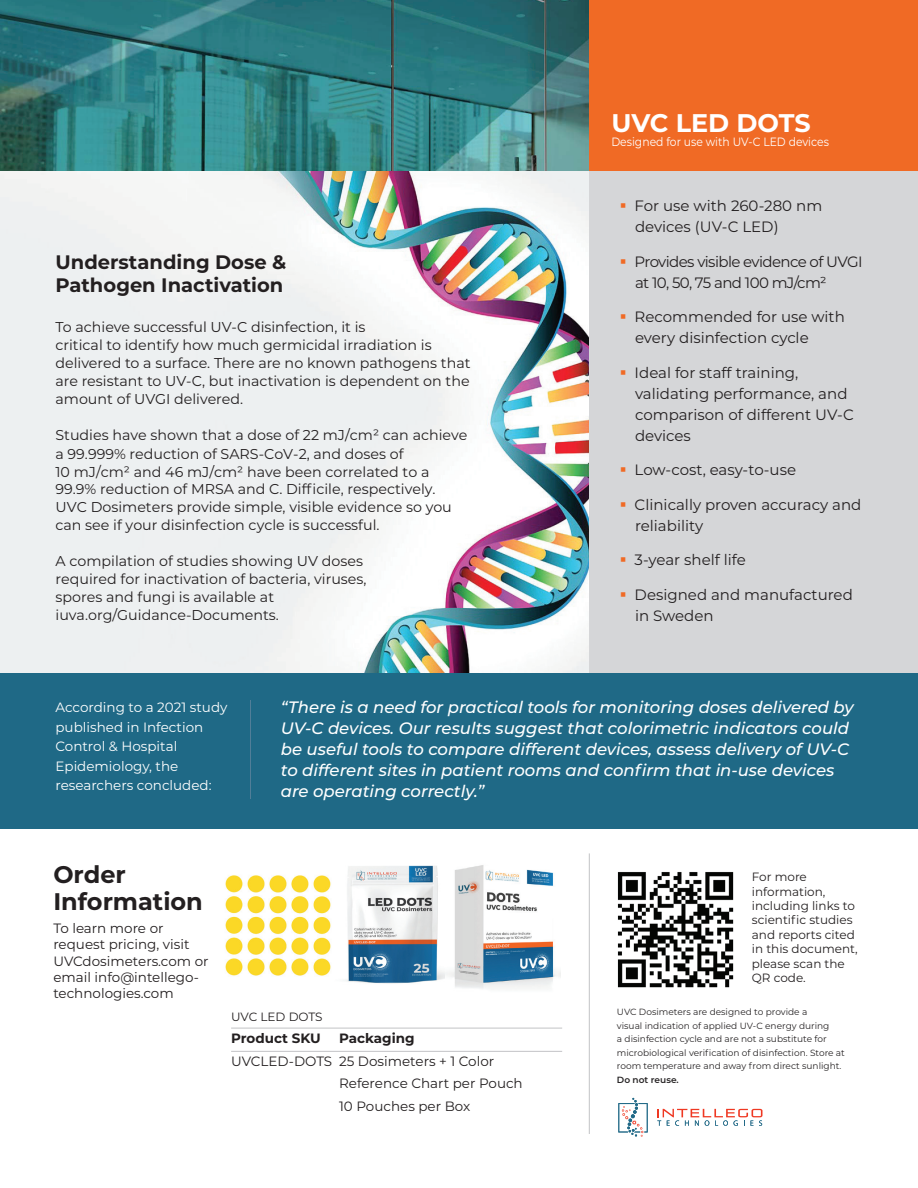
<style>
.page{position:relative;width:918px;height:1188px;background:#fff}
.page>*{position:absolute;margin:0;border:0;box-sizing:border-box;transform-origin:0 0}
.t1{font:700 25.5px "Montserrat";color:#fff}
.t2{font:700 24px/27.8px "Montserrat";color:#231f20}
.t3{font:700 19.5px/23.4px "Montserrat";color:#231f20}
.t4{font:italic 500 16.5px/21px "Montserrat";color:#fff}
.t5{font:15px/21px "Montserrat";color:#231f20}
.t6{font:15px/21px "Montserrat";letter-spacing:-.04em;color:#231f20}
.t7{font:14.25px/18px "Montserrat";color:#231f20}
.t8{font:13.5px/16.2px "Montserrat";color:#231f20}
.t9{font:13.5px/19.5px "Montserrat";color:#fff}
.t10{font:700 13.5px "Montserrat";color:#231f20}
.t11{font:12px/14.4px "Montserrat";color:#231f20}
.t12{font:12px "Montserrat";color:#fff;scale:.9 1}
.t13{font:9px/13.5px "Montserrat";color:#262324}
.t14{font:600 9px "Montserrat";color:#262324}
.s1{color:#f06a25}
</style>
<div class="page">
<img style="left:0;top:171px;width:590px;height:502px">
<img style="left:0;top:0;width:590px;height:171px">
<div style="left:590px;top:171px;width:328px;height:514px;background:#d5d6d8"></div>
<div style="left:590px;top:0;width:328px;height:171px;background:#f06a25"></div>
<img style="left:225px;top:875px;width:106px;height:101px">
<hr style="left:231px;top:1028px;width:331px;height:1px;background:#c2c3c6">
<hr style="left:231px;top:1051px;width:331px;height:1px;background:#c2c3c6">
<div style="left:0;top:673px;width:918px;height:156px;background:#1f6986"></div>
<hr style="left:251px;top:700px;width:1px;height:99px;background:#517e98">
<img style="left:617px;top:872px;width:117px;height:116px">
<svg style="left:657px;top:1109px;width:105px;height:17px"></svg>
<svg style="left:618px;top:1098px;width:30px;height:39px"></svg>
<hr style="left:589px;top:853px;width:1px;height:281px;background:#c2c3c6">
<img style="left:346px;top:865px;width:100px;height:119px">
<img style="left:446px;top:865px;width:115px;height:124px">
<h3 class="t3" style="left:56px;top:249px;width:232px">Understanding Dose &amp;<br>Pathogen Inactivation</h3>
<p class="t7" style="left:56px;top:317px;width:417px">To achieve successful UV-C disinfection, it is<br>critical to identify how much germicidal irradiation is delivered to a surface. There are no known pathogens that are resistant to UV-C, but inactivation is dependent on the amount of UVGI delivered.</p>
<p class="t7" style="left:56px;top:425px;width:414px;line-height:19.5px">Studies have shown that a dose of 22 mJ/cm² can achieve a 99.999% reduction of SARS-CoV-2, and doses of</p>
<p class="t7" style="left:56px;top:464px;width:382px;line-height:16.5px">10 mJ/cm² and 46 mJ/cm² have been correlated to a<br>99.9% reduction of MRSA and C. Difficile, respectively.</p>
<p class="t7" style="left:56px;top:497px;width:398px">UVC Dosimeters provide simple, visible evidence so you can see if your disinfection cycle is successful.</p>
<p class="t7" style="left:56px;top:551px;width:313px">A compilation of studies showing UV doses required for inactivation of bacteria, viruses, spores and fungi is available at iuva.org/Guidance-Documents.</p>
<h1 class="t1" style="left:611px;top:104px;width:201px">UVC LED DOTS</h1>
<p class="t12" style="left:611px;top:134px;width:243px">Designed for use with UV-C LED devices</p>
<p class="t5" style="left:635px;top:195px;width:189px;text-indent:-15px"><span class="s1">▪</span> For use with 260-280 nm devices (UV-C LED)</p>
<p class="t6" style="left:635px;top:250px;width:229px;text-indent:-15px"><span class="s1">▪</span> Provides visible evidence of UVGI at 10, 50, 75 and 100 mJ/cm²</p>
<p class="t5" style="left:635px;top:306px;width:211px;text-indent:-15px"><span class="s1">▪</span> Recommended for use with every disinfection cycle</p>
<p class="t5" style="left:635px;top:361px;width:220px;text-indent:-15px"><span class="s1">▪</span> Ideal for staff training, validating performance, and comparison of different UV-C devices</p>
<p class="t5" style="left:620px;top:459px;width:178px"><span class="s1">▪</span> Low-cost, easy-to-use</p>
<p class="t5" style="left:635px;top:493px;width:228px;text-indent:-15px"><span class="s1">▪</span> Clinically proven accuracy and reliability</p>
<p class="t5" style="left:620px;top:549px;width:127px"><span class="s1">▪</span> 3-year shelf life</p>
<p class="t5" style="left:635px;top:583px;width:219px;text-indent:-15px"><span class="s1">▪</span> Designed and manufactured in Sweden</p>
<p class="t9" style="left:56px;top:697px;width:173px">According to a 2021 study published in Infection<br>Control &amp; Hospital<br>Epidemiology, the researchers concluded:</p>
<p class="t4" style="left:281px;top:696px;width:574px">“There is a need for practical tools for monitoring doses delivered by UV-C devices. Our results suggest that colorimetric indicators could be useful tools to compare different devices, assess delivery of UV-C to different sites in patient rooms and confirm that in-use devices are operating correctly.”</p>
<h2 class="t2" style="left:53px;top:859px;width:151px">Order<br>Information</h2>
<p class="t8" style="left:53px;top:920px;width:157px">To learn more or request pricing, visit<br>UVCdosimeters.com or email info@intellego&shy;technologies.com</p>
<p class="t11" style="left:231px;top:1009px;width:93px">UVC LED DOTS</p>
<p class="t10" style="left:231px;top:1029px;width:91px">Product SKU</p>
<p class="t10" style="left:339px;top:1029px;width:77px">Packaging</p>
<p class="t8" style="left:339px;top:1049px;width:185px;line-height:22.5px;text-indent:-108px">UVCLED-DOTS 25 Dosimeters + 1 Color<br>Reference Chart per Pouch<br>10 Pouches per Box</p>
<p class="t11" style="left:752px;top:869px;width:107px">For more information, including links to scientific studies and reports cited in this document, please scan the<br>QR code.</p>
<p class="t13" style="left:617px;top:1005px;width:230px">UVC Dosimeters are designed to provide a<br>visual indication of applied UV-C energy during<br>a disinfection cycle and are not a substitute for microbiological verification of disinfection. Store at room temperature and away from direct sunlight.</p>
<p class="t14" style="left:617px;top:1073px;width:63px">Do not reuse.</p>
</div>
